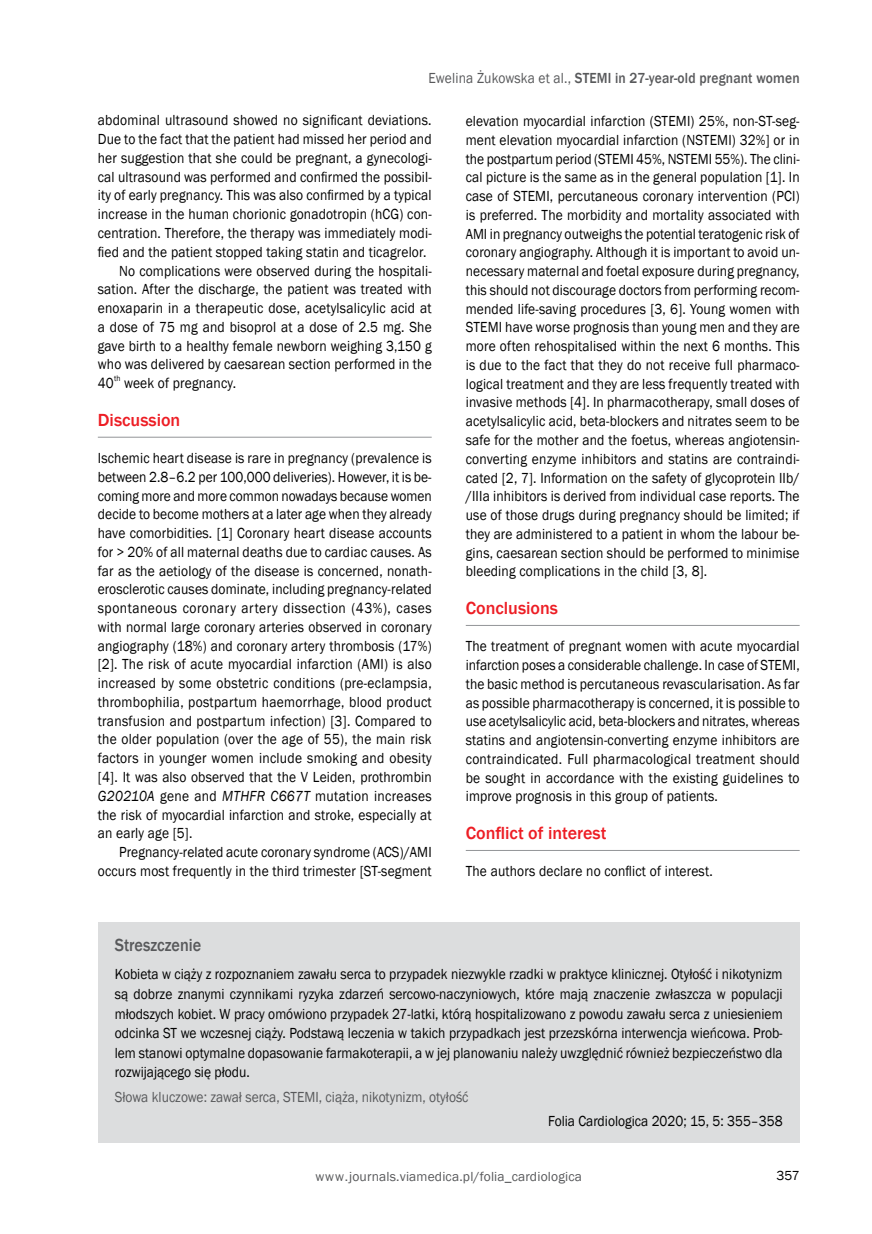
<style>
.page{position:relative;width:872px;height:1234px;background:#fff}
.page>*{position:absolute;margin:0;border:0;box-sizing:border-box;transform-origin:0 0}
.t1{font:500 18px "Franklin Gothic";color:#ed1d24}
.t2{font:500 18px "Franklin Gothic";color:#58595b;scale:.9 1}
.t3{font:15px/18.8px "Franklin Gothic";letter-spacing:.01em;color:#000;text-align:justify;scale:.9 1}
.t4{font:15px "Franklin Gothic";color:#58595b;scale:.9 1}
.t5{font:500 15px "Franklin Gothic";letter-spacing:.01em;color:#58595b;scale:.9 1}
.t6{font:13.5px "Franklin Gothic";letter-spacing:.01em;color:#58595b}
.t7{font:13.5px "Franklin Gothic";color:#000}
.t8{font:8.25px "Franklin Gothic";color:#000;scale:.9 1}
.s1{font-weight:400}
.s2{font-style:italic}
</style>
<div class="page">
<hr style="left:98px;top:437px;width:334px;height:1px;background:#939598">
<hr style="left:466px;top:625px;width:333px;height:1px;background:#939598">
<hr style="left:466px;top:849px;width:333px;height:1px;background:#939598">
<div style="left:98px;top:921px;width:701px;height:221px;background:#dcddde"></div>
<p class="t5" style="left:428px;top:69px;width:414px"><span class="s1">Ewelina Żukowska et al.,</span> STEMI in 27-year-old pregnant women</p>
<p class="t3" style="left:98px;top:111px;width:372px">abdominal ultrasound showed no significant deviations.</p>
<p class="t3" style="left:98px;top:130px;width:372px">Due to the fact that the patient had missed her period and</p>
<p class="t3" style="left:98px;top:149px;width:372px">her suggestion that she could be pregnant, a gynecologi-</p>
<p class="t3" style="left:98px;top:168px;width:372px">cal ultrasound was performed and confirmed the possibil-</p>
<p class="t3" style="left:98px;top:186px;width:372px">ity of early pregnancy. This was also confirmed by a typical</p>
<p class="t3" style="left:98px;top:205px;width:372px">increase in the human chorionic gonadotropin (hCG) con-</p>
<p class="t3" style="left:98px;top:224px;width:372px">centration. Therefore, the therapy was immediately modi-</p>
<p class="t3" style="left:98px;top:243px;width:366px">fied and the patient stopped taking statin and ticagrelor.</p>
<p class="t3" style="left:119px;top:261px;width:349px">No complications were observed during the hospitali-</p>
<p class="t3" style="left:98px;top:280px;width:372px">sation. After the discharge, the patient was treated with</p>
<p class="t3" style="left:98px;top:299px;width:372px">enoxaparin in a therapeutic dose, acetylsalicylic acid at</p>
<p class="t3" style="left:98px;top:318px;width:372px">a dose of 75 mg and bisoprol at a dose of 2.5 mg. She</p>
<p class="t3" style="left:98px;top:336px;width:372px">gave birth to a healthy female newborn weighing 3,150 g</p>
<p class="t3" style="left:98px;top:355px;width:372px">who was delivered by caesarean section performed in the</p>
<p class="t3" style="left:98px;top:374px;width:19px">40</p>
<p class="t8" style="left:114px;top:373px;width:9px">th</p>
<p class="t3" style="left:124px;top:374px;width:126px">week of pregnancy.</p>
<p class="t1" style="left:98px;top:408px;width:84px">Discussion</p>
<p class="t3" style="left:98px;top:449px;width:372px">Ischemic heart disease is rare in pregnancy (prevalence is between 2.8–6.2 per 100,000 deliveries). However, it is be&shy;coming more and more common nowadays because women decide to become mothers at a later age when they already have comorbidities. [1] Coronary heart disease accounts for &gt; 20% of all maternal deaths due to cardiac causes. As far as the aetiology of the disease is concerned, nonath&shy;erosclerotic causes dominate, including pregnancy-related spontaneous coronary artery dissection (43%), cases with normal large coronary arteries observed in coronary angiography (18%) and coronary artery thrombosis (17%) [2]. The risk of acute myocardial infarction (AMI) is also increased by some obstetric conditions (pre-eclampsia, thrombophilia, postpartum haemorrhage, blood product transfusion and postpartum infection) [3]. Compared to the older population (over the age of 55), the main risk factors in younger women include smoking and obesity [4]. It was also observed that the V Leiden, prothrombin <span class="s2">G20210A</span> gene and <span class="s2">MTHFR C667T</span> mutation increases the risk of myocardial infarction and stroke, especially at an early age [5].</p>
<p class="t3" style="left:98px;top:842px;width:372px;text-align:right">Pregnancy-related acute coronary syndrome (ACS)/AMI occurs most frequently in the third trimester [ST-segment</p>
<p class="t3" style="left:466px;top:112px;width:372px">elevation myocardial infarction (STEMI) 25%, non-ST-seg&shy;ment elevation myocardial infarction (NSTEMI) 32%] or in the postpartum period (STEMI 45%, NSTEMI 55%). The clini&shy;cal picture is the same as in the general population [1]. In case of STEMI, percutaneous coronary intervention (PCI) is preferred. The morbidity and mortality associated with AMI in pregnancy outweighs the potential teratogenic risk of coronary angiography. Although it is important to avoid un&shy;necessary maternal and foetal exposure during pregnancy, this should not discourage doctors from performing recom&shy;mended life-saving procedures [3, 6]. Young women with STEMI have worse prognosis than young men and they are more often rehospitalised within the next 6 months. This is due to the fact that they do not receive full pharmaco&shy;logical treatment and they are less frequently treated with invasive methods [4]. In pharmacotherapy, small doses of acetylsalicylic acid, beta-blockers and nitrates seem to be safe for the mother and the foetus, whereas angiotensin&shy;converting enzyme inhibitors and statins are contraindi&shy;cated [2, 7]. Information on the safety of glycoprotein IIb/ /IIIa inhibitors is derived from individual case reports. The use of those drugs during pregnancy should be limited; if they are administered to a patient in whom the labour be&shy;gins, caesarean section should be performed to minimise bleeding complications in the child [3, 8].</p>
<p class="t1" style="left:466px;top:596px;width:94px">Conclusions</p>
<p class="t3" style="left:466px;top:637px;width:372px">The treatment of pregnant women with acute myocardial infarction poses a considerable challenge. In case of STEMI, the basic method is percutaneous revascularisation. As far as possible pharmacotherapy is concerned, it is possible to use acetylsalicylic acid, beta-blockers and nitrates, whereas statins and angiotensin-converting enzyme inhibitors are contraindicated. Full pharmacological treatment should be sought in accordance with the existing guidelines to improve prognosis in this group of patients.</p>
<p class="t1" style="left:466px;top:821px;width:142px">Conflict of interest</p>
<p class="t3" style="left:466px;top:862px;width:276px">The authors declare no conflict of interest.</p>
<p class="t2" style="left:115px;top:934px;width:98px">Streszczenie</p>
<p class="t3" style="left:115px;top:964px;width:743px;line-height:19.5px">Kobieta w ciąży z rozpoznaniem zawału serca to przypadek niezwykle rzadki w praktyce klinicznej. Otyłość i nikotynizm są dobrze znanymi czynnikami ryzyka zdarzeń sercowo-naczyniowych, które mają znaczenie zwłaszcza w populacji młodszych kobiet. W pracy omówiono przypadek 27-latki, którą hospitalizowano z powodu zawału serca z uniesieniem odcinka ST we wczesnej ciąży. Podstawą leczenia w takich przypadkach jest przezskórna interwencja wieńcowa. Prob&shy;lem stanowi optymalne dopasowanie farmakoterapii, a w jej planowaniu należy uwzględnić również bezpieczeństwo dla rozwijającego się płodu.</p>
<p class="t4" style="left:115px;top:1087px;width:394px">Słowa kluczowe: zawał serca, STEMI, ciąża, nikotynizm, otyłość</p>
<p class="t3" style="left:548px;top:1111px;width:262px">Folia Cardiologica 2020; 15, 5: 355–358</p>
<p class="t6" style="left:315px;top:1168px;width:268px">www.journals.viamedica.pl/folia_cardiologica</p>
<p class="t7" style="left:776px;top:1166px;width:25px">357</p>
</div>
